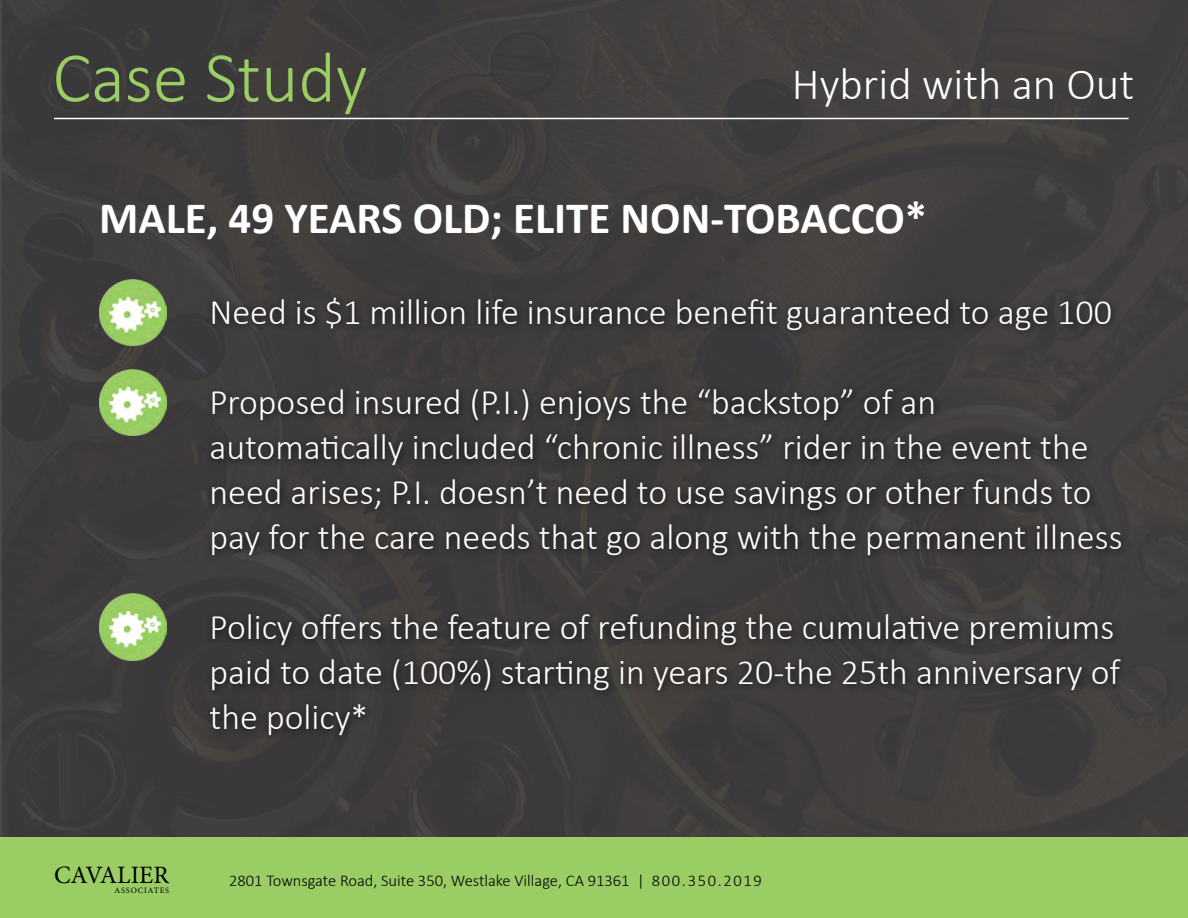
<style>
.page{position:relative;width:1188px;height:918px;background:#3d3c3e}
.page>*{position:absolute;margin:0;border:0;box-sizing:border-box;transform-origin:0 0}
.t1{font:300 72px "Calibri";color:#9bcd65}
.t2{font:700 45px "Calibri";color:#fff}
.t3{font:300 45px "Calibri";color:#fff}
.t4{font:300 36px/45px "Calibri";color:#fff}
.t5{font:25.05px "Minion Pro";color:#000}
.t6{font:300 16.5px "Calibri";color:#000}
.t7{font:8.4px "Minion Pro";letter-spacing:.1em;color:#000}
</style>
<div class="page">
<div style="left:0;top:837px;width:1188px;height:81px;background:#9bcd65"></div>
<div style="left:204px;top:292px;width:926px;height:452px;background:#3c3a3a"></div>
<hr style="left:54px;top:118px;width:1075px;height:1px;background:#fff">
<img style="left:99px;top:279px;width:67px;height:67px">
<img style="left:99px;top:369px;width:67px;height:67px">
<img style="left:99px;top:594px;width:67px;height:67px">
<h1 class="t1" style="left:52px;top:33px;width:317px">Case Study</h1>
<p class="t3" style="left:792px;top:56px;width:344px">Hybrid with an Out</p>
<p class="t2" style="left:99px;top:189px;width:829px">MALE, 49 YEARS OLD; ELITE NON-TOBACCO*</p>
<p class="t4" style="left:210px;top:289px;width:904px">Need is $1 million life insurance benefit guaranteed to age 100</p>
<p class="t4" style="left:210px;top:379px;width:915px">Proposed insured (P.I.) enjoys the “backstop” of an automatically included “chronic illness” rider in the event the need arises; P.I. doesn’t need to use savings or other funds to pay for the care needs that go along with the permanent illness</p>
<p class="t4" style="left:210px;top:604px;width:912px">Policy offers the feature of refunding the cumulative premiums paid to date (100%) starting in years 20-the 25th anniversary of the policy*</p>
<p class="t5" style="left:54px;top:858px;width:116px">CAVALIER</p>
<p class="t7" style="left:115px;top:885px;width:56px">ASSOCIATES</p>
<p class="t6" style="left:229px;top:870px;width:534px">2801 Townsgate Road, Suite 350, Westlake Village, CA 91361 | 800.350.2019</p>
</div>
